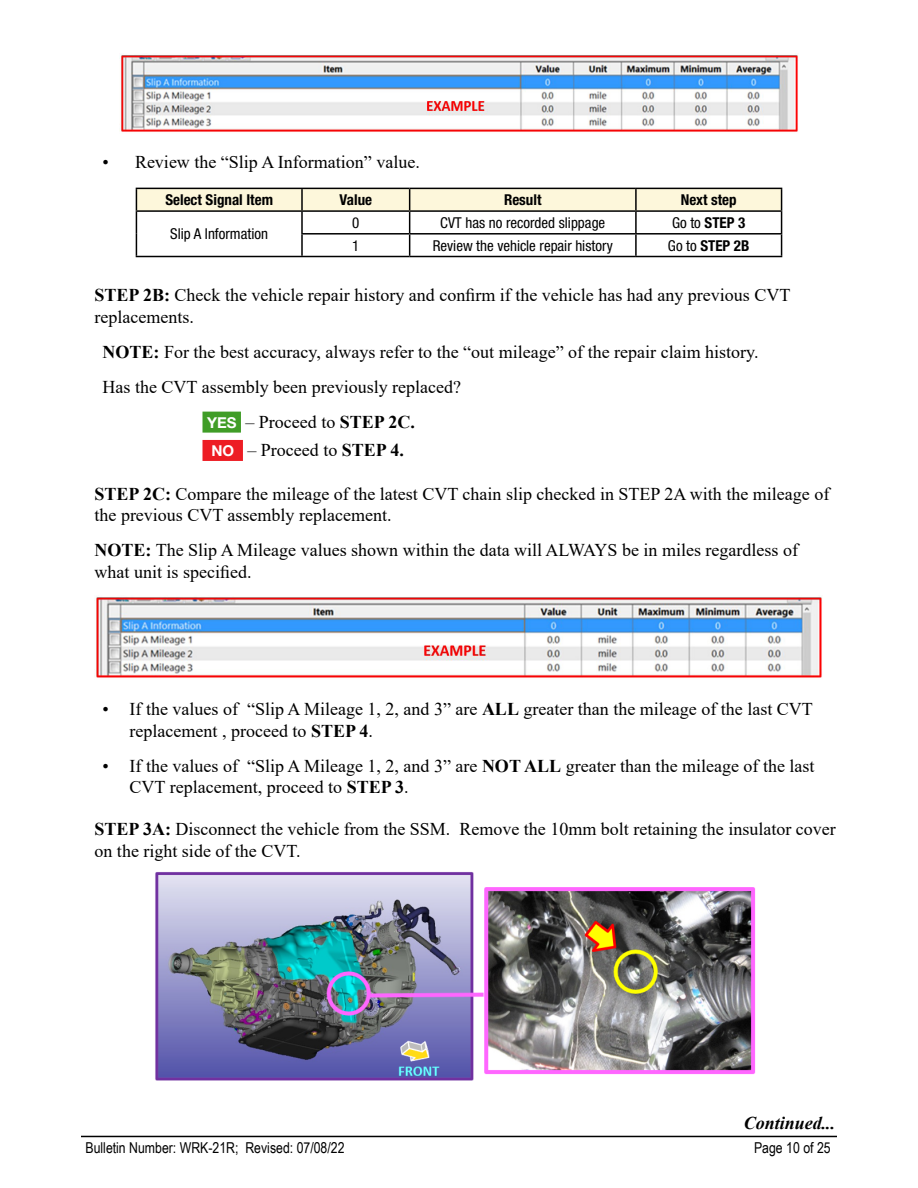
<style>
.page{position:relative;width:918px;height:1188px;background:#fff}
.page>*{position:absolute;margin:0;border:0;box-sizing:border-box;transform-origin:0 0}
.t1{font:18px/21.6px "Times New Roman";color:#000}
.t2{font:italic 700 18px "Times New Roman";color:#000}
.t3{font:condensed 15px "Helvetica Neue LT Std";color:#000}
.t4{font:700 condensed 15px "Helvetica Neue LT Std";color:#000}
.t5{font:15px "Arial Narrow";color:#000}
.s1{font-weight:400}
.s2{font-weight:700}
.s3{font-family:"Helvetica Neue LT Pro";font-weight:700;font-size:15px;color:#fff}
</style>
<div class="page">
<hr style="left:81px;top:1136px;width:756px;height:1px;background:#000">
<div style="left:202px;top:412px;width:39px;height:21px;background:#409d27"></div>
<div style="left:202px;top:440px;width:41px;height:21px;background:#ed1d24"></div>
<img style="left:120px;top:54px;width:678px;height:78px">
<svg style="left:136px;top:188px;width:646px;height:68px"></svg>
<hr style="left:136px;top:256px;width:166px;height:1px;background:#000">
<hr style="left:302px;top:256px;width:108px;height:1px;background:#000">
<hr style="left:410px;top:256px;width:226px;height:1px;background:#000">
<hr style="left:636px;top:256px;width:146px;height:1px;background:#000">
<img style="left:94px;top:595px;width:729px;height:83px">
<img style="left:155px;top:872px;width:601px;height:209px">
<p class="t1" style="left:103px;top:151px;width:319px">• Review the “Slip A Information” value.</p>
<p class="t4" style="left:165px;top:191px;width:109px">Select Signal Item</p>
<p class="t4" style="left:339px;top:191px;width:34px">Value</p>
<p class="t4" style="left:504px;top:191px;width:39px">Result</p>
<p class="t4" style="left:681px;top:191px;width:57px">Next step</p>
<p class="t3" style="left:170px;top:225px;width:99px">Slip A Information</p>
<p class="t3" style="left:352px;top:214px;width:9px">0</p>
<p class="t3" style="left:440px;top:214px;width:167px">CVT has no recorded slippage</p>
<p class="t4" style="left:672px;top:213px;width:75px"><span class="s1">Go to</span> STEP 3</p>
<p class="t3" style="left:352px;top:236px;width:9px">1</p>
<p class="t3" style="left:433px;top:236px;width:182px">Review the vehicle repair history</p>
<p class="t4" style="left:668px;top:236px;width:83px"><span class="s1">Go to</span> STEP 2B</p>
<p class="t1" style="left:94px;top:284px;width:697px"><span class="s2">STEP 2B:</span> Check the vehicle repair history and confirm if the vehicle has had any previous CVT replacements.</p>
<p class="t1" style="left:103px;top:341px;width:657px"><span class="s2">NOTE:</span> For the best accuracy, always refer to the “out mileage” of the repair claim history.</p>
<p class="t1" style="left:103px;top:376px;width:360px">Has the CVT assembly been previously replaced?</p>
<p class="t1" style="left:207px;top:411px;width:209px"><span class="s3">YES</span> – Proceed to <span class="s2">STEP 2C.</span></p>
<p class="t1" style="left:212px;top:439px;width:194px"><span class="s3">NO</span> – Proceed to <span class="s2">STEP 4.</span></p>
<p class="t1" style="left:95px;top:482px;width:736px"><span class="s2">STEP 2C:</span> Compare the mileage of the latest CVT chain slip checked in STEP 2A with the mileage of the previous CVT assembly replacement.</p>
<p class="t1" style="left:95px;top:539px;width:705px"><span class="s2">NOTE:</span> The Slip A Mileage values shown within the data will ALWAYS be in miles regardless of what unit is specified.</p>
<p class="t1" style="left:130px;top:698px;width:685px;text-indent:-27px">• If the values of “Slip A Mileage 1, 2, and 3” are <span class="s2">ALL</span> greater than the mileage of the last CVT replacement , proceed to <span class="s2">STEP 4</span>.</p>
<p class="t1" style="left:130px;top:754px;width:687px;text-indent:-27px">• If the values of “Slip A Mileage 1, 2, and 3” are <span class="s2">NOT ALL</span> greater than the mileage of the last<br>CVT replacement, proceed to <span class="s2">STEP 3</span>.</p>
<p class="t1" style="left:94px;top:818px;width:743px"><span class="s2">STEP 3A:</span> Disconnect the vehicle from the SSM. Remove the 10mm bolt retaining the insulator cover on the right side of the CVT.</p>
<p class="t2" style="left:744px;top:1111px;width:93px">Continued...</p>
<p class="t5" style="left:86px;top:1137px;width:261px">Bulletin Number: WRK-21R; Revised: 07/08/22</p>
<p class="t5" style="left:754px;top:1137px;width:78px">Page 10 of 25</p>
</div>
